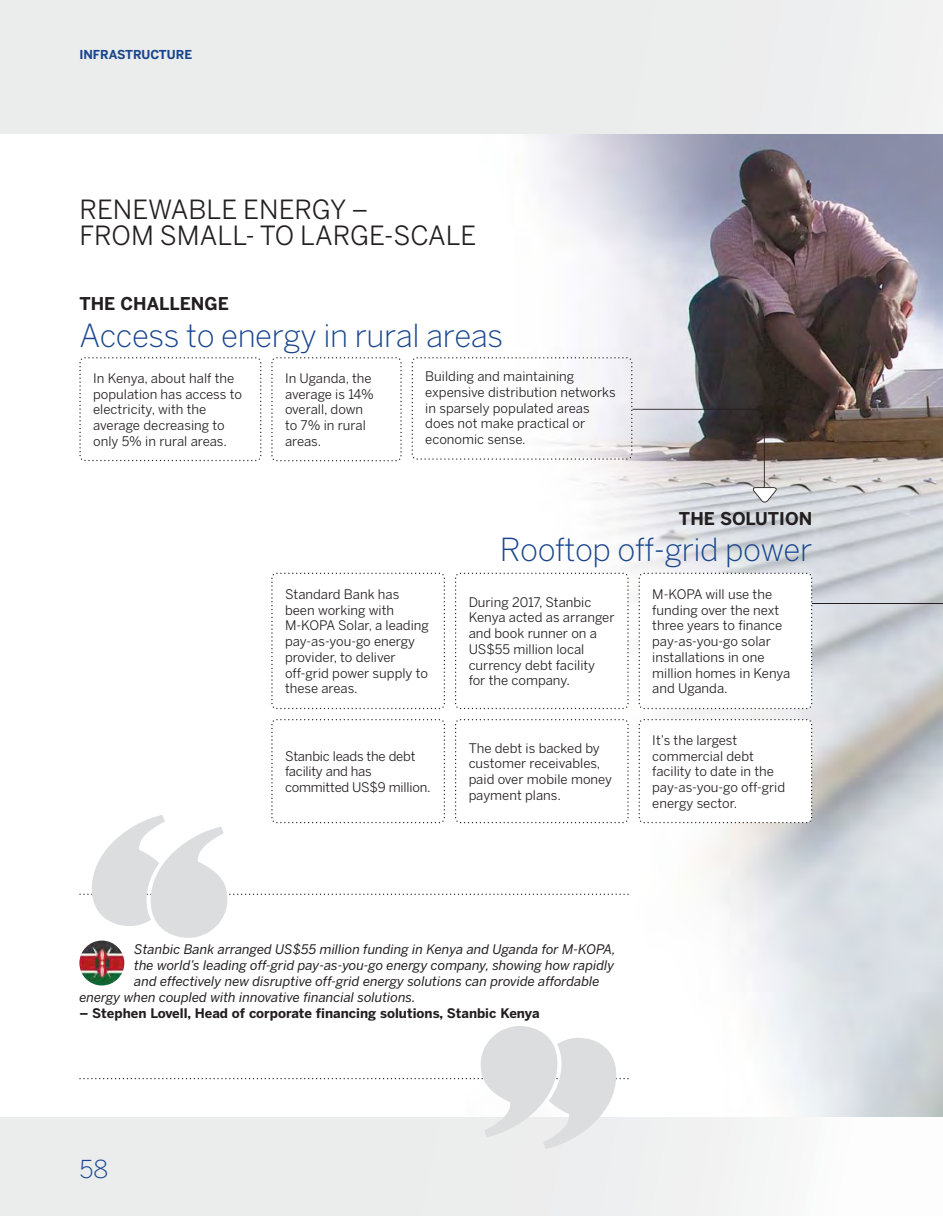
<style>
.page{position:relative;width:943px;height:1216px;background:#fff}
.page>*{position:absolute;margin:0;border:0;box-sizing:border-box;transform-origin:0 0}
.t1{font:300 31.5px "Benton Sans";letter-spacing:-.015em;color:#19468d}
.t2{font:26.25px/26.2px "Benton Sans";color:#231f20}
.t3{font:300 24.5px "Benton Sans";color:#19468d}
.t4{font:700 17.5px "Benton Sans";color:#231f20}
.t5{font:13.12px/15.8px "Benton Sans";color:#231f20}
.t6{font:italic 13.12px "Benton Sans";color:#231f20}
.t7{font:700 13.12px "Benton Sans";color:#231f20}
.t8{font:700 12.25px "Benton Sans";color:#19468d}
</style>
<div class="page">
<div style="left:0;top:0;width:942px;height:1215px;background:linear-gradient(to right,#e8eae9,#f2f3f3)"></div>
<div style="left:0;top:134px;width:942px;height:982px;background:#fff"></div>
<img style="left:468px;top:134px;width:474px;height:982px">
<img style="left:79px;top:940px;width:45px;height:45px;border-radius:50%">
<svg style="left:79px;top:1025px;width:549px;height:123px"></svg>
<svg style="left:271px;top:357px;width:130px;height:104px"></svg>
<svg style="left:79px;top:357px;width:182px;height:104px"></svg>
<svg style="left:638px;top:572px;width:174px;height:137px"></svg>
<svg style="left:455px;top:572px;width:173px;height:137px"></svg>
<svg style="left:271px;top:572px;width:174px;height:137px"></svg>
<svg style="left:638px;top:719px;width:174px;height:104px"></svg>
<svg style="left:79px;top:719px;width:549px;height:218px"></svg>
<hr style="left:812px;top:602px;width:130px;height:1px;background:#231f20">
<svg style="left:411px;top:357px;width:367px;height:147px"></svg>
<p class="t8" style="left:79px;top:49px;width:114px">INFRASTRUCTURE</p>
<h2 class="t2" style="left:79px;top:199px;width:398px">RENEWABLE ENERGY –<br>FROM SMALL- TO LARGE-SCALE</h2>
<h3 class="t4" style="left:79px;top:296px;width:151px">THE CHALLENGE</h3>
<h1 class="t1" style="left:79px;top:320px;width:425px">Access to energy in rural areas</h1>
<p class="t5" style="left:93px;top:371px;width:150px">In Kenya, about half the population has access to electricity, with the average decreasing to only 5% in rural areas.</p>
<p class="t5" style="left:285px;top:371px;width:90px">In Uganda, the average is 14% overall, down to 7% in rural areas.</p>
<p class="t5" style="left:425px;top:369px;width:192px">Building and maintaining expensive distribution networks in sparsely populated areas does not make practical or economic sense.</p>
<p class="t5" style="left:285px;top:587px;width:145px">Standard Bank has been working with<br>M-KOPA Solar, a leading pay-as-you-go energy provider, to deliver off-grid power supply to these areas.</p>
<p class="t5" style="left:285px;top:749px;width:147px">Stanbic leads the debt facility and has committed US$9 million.</p>
<h3 class="t4" style="left:679px;top:510px;width:135px">THE SOLUTION</h3>
<h1 class="t1" style="left:500px;top:535px;width:314px">Rooftop off-grid power</h1>
<p class="t5" style="left:652px;top:587px;width:140px">M-KOPA will use the funding over the next three years to finance pay-as-you-go solar installations in one million homes in Kenya and Uganda.</p>
<p class="t5" style="left:468px;top:595px;width:147px">During 2017, Stanbic<br>Kenya acted as arranger and book runner on a<br>US$55 million local currency debt facility for the company.</p>
<p class="t5" style="left:468px;top:741px;width:145px">The debt is backed by customer receivables, paid over mobile money payment plans.</p>
<p class="t5" style="left:652px;top:733px;width:134px">It’s the largest commercial debt facility to date in the pay-as-you-go off-grid energy sector.</p>
<p class="t6" style="left:134px;top:943px;width:483px">Stanbic Bank arranged US$55 million funding in Kenya and Uganda for M-KOPA,</p>
<p class="t6" style="left:134px;top:959px;width:481px">the world’s leading off-grid pay-as-you-go energy company, showing how rapidly</p>
<p class="t6" style="left:134px;top:975px;width:467px">and effectively new disruptive off-grid energy solutions can provide affordable</p>
<p class="t6" style="left:79px;top:990px;width:338px">energy when coupled with innovative financial solutions.</p>
<p class="t7" style="left:79px;top:1007px;width:461px">– Stephen Lovell, Head of corporate financing solutions, Stanbic Kenya</p>
<h3 class="t3" style="left:79px;top:1157px;width:30px">58</h3>
</div>
